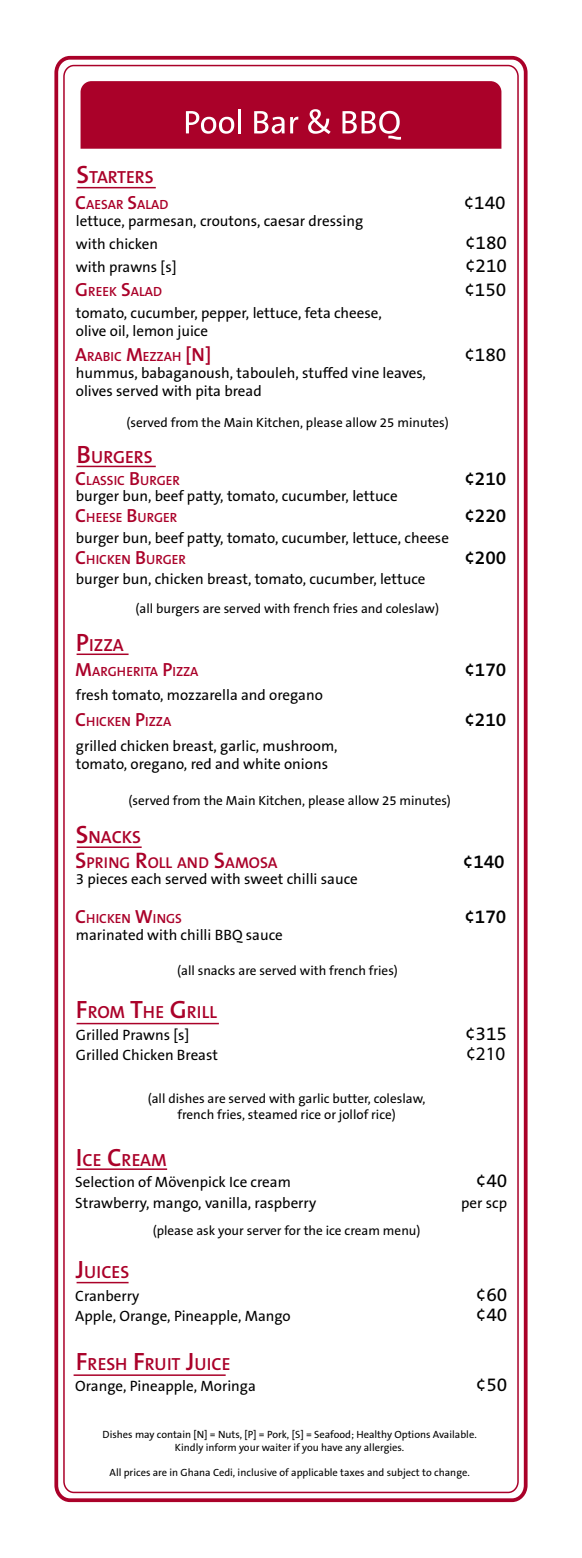
<style>
.page{position:relative;width:582px;height:1558px;background:#fff}
.page>*{position:absolute;margin:0;border:0;box-sizing:border-box;transform-origin:0 0}
.t1{font:19.05px "The Sans B5 Plain";color:#000}
.t2{font:600 19.05px "The Sans B6";color:#000}
.t3{font:19.05px "Myriad Pro";color:#000}
.t4{font:600 17.55px "The Sans B6";color:#aa0129}
.t5{font:600 15.75px "The Sans B6";color:#aa0129}
.t6{font:15px/18px "The Sans B5 Plain";color:#000}
.t7{font:600 13.35px "The Sans B6";color:#aa0129}
.t8{font:13.2px/15.9px "The Sans B5 Plain";color:#000;text-align:center}
.t9{font:10.5px/12.6px "The Sans B5 Plain";color:#000;text-align:center}
.s1{font-size:25.2px}
.s2{font-size:19.05px}
.s3{font-size:22.5px}
</style>
<div class="page">
<div style="left:54px;top:56px;width:473px;height:1446px;border:4px solid #aa0129;border-radius:14px"></div>
<svg style="left:80px;top:81px;width:421px;height:68px;background:#af1237"></svg>
<hr style="left:76px;top:187px;width:80px;height:1px;background:#aa0129">
<hr style="left:76px;top:466px;width:80px;height:1px;background:#aa0129">
<hr style="left:76px;top:653px;width:52px;height:2px;background:#aa0129">
<hr style="left:76px;top:846px;width:65px;height:2px;background:#aa0129">
<hr style="left:76px;top:1023px;width:143px;height:1px;background:#aa0129">
<hr style="left:76px;top:1168px;width:91px;height:2px;background:#aa0129">
<hr style="left:76px;top:1282px;width:52px;height:1px;background:#aa0129">
<hr style="left:73px;top:1374px;width:152px;height:2px;background:#aa0129">
<p class="t4" style="left:76px;top:168px;width:78px"><span class="s1">S</span>TARTERS</p>
<p class="t7" style="left:75px;top:197px;width:95px"><span class="s2">C</span>AESAR <span class="s2">S</span>ALAD</p>
<p class="t1" style="left:463px;top:193px;width:43px">¢140</p>
<p class="t6" style="left:76px;top:210px;width:288px;line-height:22.8px">lettuce, parmesan, croutons, caesar dressing with chicken</p>
<p class="t1" style="left:464px;top:233px;width:43px">¢180</p>
<p class="t6" style="left:76px;top:259px;width:102px">with prawns [s]</p>
<p class="t1" style="left:464px;top:256px;width:43px">¢210</p>
<p class="t6" style="left:76px;top:304px;width:307px">tomato, cucumber, pepper, lettuce, feta cheese, olive oil, lemon juice</p>
<p class="t6" style="left:76px;top:365px;width:351px">hummus, babaganoush, tabouleh, stuffed vine leaves, olives served with pita bread</p>
<p class="t7" style="left:75px;top:285px;width:88px"><span class="s2">G</span>REEK <span class="s2">S</span>ALAD</p>
<p class="t1" style="left:464px;top:280px;width:43px">¢150</p>
<p class="t7" style="left:75px;top:350px;width:137px"><span class="s2">A</span>RABIC <span class="s2">M</span>EZZAH <span class="s2">[N]</span></p>
<p class="t1" style="left:464px;top:345px;width:43px">¢180</p>
<p class="t8" style="left:126px;top:415px;width:323px">(served from the Main Kitchen, please allow 25 minutes)</p>
<p class="t4" style="left:76px;top:448px;width:77px"><span class="s1">B</span>URGERS</p>
<p class="t7" style="left:75px;top:474px;width:106px"><span class="s2">C</span>LASSIC <span class="s2">B</span>URGER</p>
<p class="t2" style="left:464px;top:469px;width:43px">¢210</p>
<p class="t7" style="left:75px;top:511px;width:104px"><span class="s2">C</span>HEESE <span class="s2">B</span>URGER</p>
<p class="t2" style="left:464px;top:506px;width:43px">¢220</p>
<p class="t7" style="left:75px;top:553px;width:112px"><span class="s2">C</span>HICKEN <span class="s2">B</span>URGER</p>
<p class="t2" style="left:464px;top:548px;width:43px">¢200</p>
<p class="t6" style="left:76px;top:488px;width:323px">burger bun, beef patty, tomato, cucumber, lettuce</p>
<p class="t6" style="left:76px;top:529px;width:374px">burger bun, beef patty, tomato, cucumber, lettuce, cheese</p>
<p class="t6" style="left:76px;top:570px;width:351px">burger bun, chicken breast, tomato, cucumber, lettuce</p>
<p class="t4" style="left:76px;top:636px;width:49px"><span class="s1">P</span>IZZA</p>
<p class="t8" style="left:135px;top:601px;width:305px">(all burgers are served with french fries and coleslaw)</p>
<p class="t7" style="left:75px;top:665px;width:125px"><span class="s2">M</span>ARGHERITA <span class="s2">P</span>IZZA</p>
<p class="t2" style="left:464px;top:660px;width:43px">¢170</p>
<p class="t7" style="left:75px;top:714px;width:97px"><span class="s2">C</span>HICKEN <span class="s2">P</span>IZZA</p>
<p class="t2" style="left:464px;top:709px;width:43px">¢210</p>
<p class="t6" style="left:76px;top:686px;width:248px">fresh tomato, mozzarella and oregano</p>
<p class="t6" style="left:76px;top:737px;width:263px">grilled chicken breast, garlic, mushroom, tomato, oregano, red and white onions</p>
<p class="t8" style="left:128px;top:793px;width:323px">(served from the Main Kitchen, please allow 25 minutes)</p>
<p class="t4" style="left:76px;top:827px;width:66px"><span class="s1">S</span>NACKS</p>
<p class="t5" style="left:75px;top:854px;width:203px"><span class="s3">S</span>PRING <span class="s3">R</span>OLL AND <span class="s3">S</span>AMOSA</p>
<p class="t2" style="left:462px;top:852px;width:43px">¢140</p>
<p class="t6" style="left:76px;top:871px;width:283px">3 pieces each served with sweet chilli sauce</p>
<p class="t7" style="left:75px;top:912px;width:108px"><span class="s2">C</span>HICKEN <span class="s2">W</span>INGS</p>
<p class="t2" style="left:464px;top:907px;width:43px">¢170</p>
<p class="t6" style="left:76px;top:926px;width:208px">marinated with chilli BBQ sauce</p>
<p class="t8" style="left:177px;top:963px;width:222px">(all snacks are served with french fries)</p>
<p class="t4" style="left:76px;top:1003px;width:142px"><span class="s1">F</span>ROM <span class="s1">T</span>HE <span class="s1">G</span>RILL</p>
<p class="t6" style="left:76px;top:1026px;width:115px">Grilled Prawns [s]</p>
<p class="t1" style="left:464px;top:1023px;width:43px">¢315</p>
<p class="t6" style="left:76px;top:1047px;width:143px">Grilled Chicken Breast</p>
<p class="t3" style="left:465px;top:1042px;width:41px">¢210</p>
<p class="t8" style="left:148px;top:1091px;width:279px">(all dishes are served with garlic butter, coleslaw, french fries, steamed rice or jollof rice)</p>
<p class="t4" style="left:76px;top:1150px;width:92px"><span class="s1">I</span>CE <span class="s1">C</span>REAM</p>
<p class="t6" style="left:75px;top:1174px;width:217px">Selection of Mövenpick Ice cream</p>
<p class="t1" style="left:475px;top:1171px;width:33px">¢40</p>
<p class="t6" style="left:75px;top:1195px;width:242px">Strawberry, mango, vanilla, raspberry</p>
<p class="t6" style="left:460px;top:1195px;width:47px">per scp</p>
<p class="t4" style="left:76px;top:1263px;width:55px"><span class="s1">J</span>UICES</p>
<p class="t8" style="left:152px;top:1223px;width:269px">(please ask your server for the ice cream menu)</p>
<p class="t6" style="left:75px;top:1288px;width:66px">Cranberry</p>
<p class="t1" style="left:475px;top:1285px;width:33px">¢60</p>
<p class="t6" style="left:75px;top:1307px;width:217px">Apple, Orange, Pineapple, Mango</p>
<p class="t1" style="left:475px;top:1304px;width:33px">¢40</p>
<p class="t4" style="left:76px;top:1354px;width:156px"><span class="s1">F</span>RESH <span class="s1">F</span>RUIT <span class="s1">J</span>UICE</p>
<p class="t6" style="left:75px;top:1378px;width:182px">Orange, Pineapple, Moringa</p>
<p class="t1" style="left:475px;top:1375px;width:33px">¢50</p>
<p class="t9" style="left:102px;top:1429px;width:375px">Dishes may contain [N] = Nuts, [P] = Pork, [S] = Seafood; Healthy Options Available.<br>Kindly inform your waiter if you have any allergies.</p>
<p class="t9" style="left:109px;top:1467px;width:361px">All prices are in Ghana Cedi, inclusive of applicable taxes and subject to change.</p>
</div>
